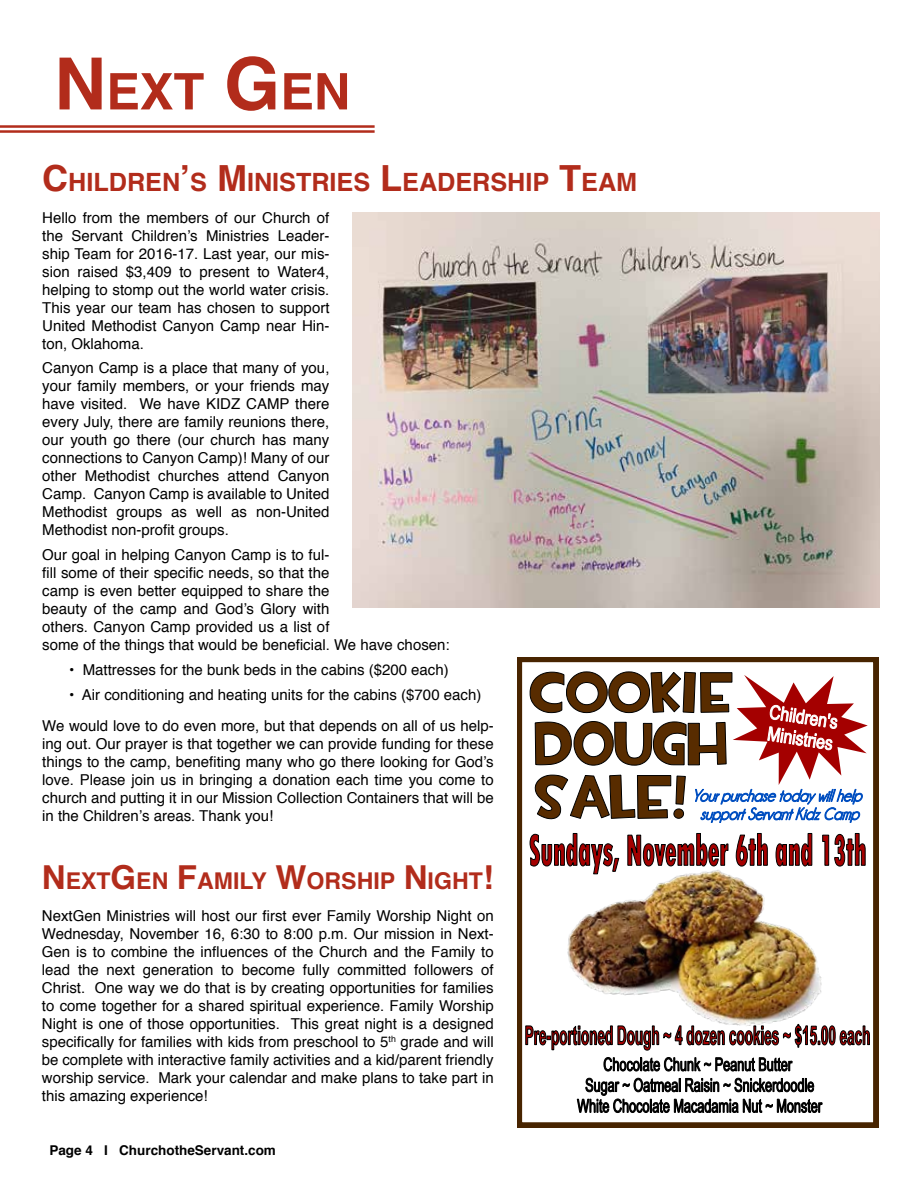
<style>
.page{position:relative;width:918px;height:1188px;background:#fff}
.page>*{position:absolute;margin:0;border:0;box-sizing:border-box;transform-origin:0 0}
.t1{font:700 50.4px "Helvetica";color:#b22c1b}
.t2{font:700 25.2px "Helvetica";color:#b22c1b}
.t3{font:700 23.1px "Helvetica";color:#b22c1b}
.t4{font:15px/18px "Helvetica";color:#000;text-align:justify}
.t5{font:700 13.5px "Helvetica";color:#000}
.s1{font-size:72px}
.s2{font-size:36px}
.s3{font-size:33px}
</style>
<div class="page">
<hr style="left:0;top:130px;width:375px;height:3px;background:#b22c1b">
<hr style="left:0;top:125px;width:375px;height:3px;background:#b22c1b">
<img style="left:517px;top:657px;width:361px;height:470px">
<svg style="left:603px;top:1057px;width:190px;height:15px"></svg>
<svg style="left:577px;top:1078px;width:246px;height:36px"></svg>
<svg style="left:525px;top:1024px;width:345px;height:27px"></svg>
<svg style="left:530px;top:671px;width:338px;height:152px"></svg>
<svg style="left:530px;top:833px;width:89px;height:41px"></svg>
<svg style="left:627px;top:833px;width:101px;height:33px"></svg>
<svg style="left:736px;top:833px;width:32px;height:34px"></svg>
<svg style="left:776px;top:833px;width:36px;height:33px"></svg>
<svg style="left:822px;top:833px;width:13px;height:34px"></svg>
<img style="left:835px;top:831px;width:44px;height:143px">
<img style="left:352px;top:212px;width:527px;height:396px">
<h1 class="t1" style="left:54px;top:51px;width:298px"><span class="s1">N</span>EXT <span class="s1">G</span>EN</h1>
<h2 class="t2" style="left:42px;top:162px;width:593px"><span class="s2">C</span>HILDREN<span class="s2">’</span>S <span class="s2">M</span>INISTRIES <span class="s2">L</span>EADERSHIP <span class="s2">T</span>EAM</h2>
<p class="t4" style="left:42px;top:209px;width:289px">Hello from the members of our Church of the Servant Children’s Ministries Leader&shy;ship Team for 2016-17. Last year, our mis&shy;sion raised $3,409 to present to Water4, helping to stomp out the world water crisis.<br>This year our team has chosen to support United Methodist Canyon Camp near Hin&shy;ton, Oklahoma.</p>
<p class="t4" style="left:42px;top:360px;width:289px">Canyon Camp is a place that many of you, your family members, or your friends may have visited. We have KIDZ CAMP there every July, there are family reunions there, our youth go there (our church has many connections to Canyon Camp)! Many of our other Methodist churches attend Canyon Camp. Canyon Camp is available to United Methodist groups as well as non-United Methodist non-profit groups.</p>
<p class="t4" style="left:42px;top:546px;width:409px;text-align:left">Our goal in helping Canyon Camp is to ful-<br>fill some of their specific needs, so that the<br>camp is even better equipped to share the<br>beauty of the camp and God’s Glory with<br>others. Canyon Camp provided us a list of<br>some of the things that would be beneficial. We have chosen:</p>
<p class="t4" style="left:69px;top:661px;width:381px">• Mattresses for the bunk beds in the cabins ($200 each)</p>
<p class="t4" style="left:42px;top:679px;width:453px;line-height:31.5px;text-indent:27px">• Air conditioning and heating units for the cabins ($700 each)<br>We would love to do even more, but that depends on all of us help-</p>
<p class="t4" style="left:42px;top:735px;width:453px">ing out. Our prayer is that together we can provide funding for these things to the camp, benefiting many who go there looking for God’s love. Please join us in bringing a donation each time you come to church and putting it in our Mission Collection Containers that will be in the Children’s areas. Thank you!</p>
<h3 class="t3" style="left:42px;top:862px;width:453px"><span class="s3">N</span> EXT<span class="s3">G</span> EN <span class="s3">F</span>AMILY <span class="s3">W</span>ORSHIP <span class="s3">N</span> IGHT<span class="s3">!</span></h3>
<p class="t4" style="left:42px;top:907px;width:453px">NextGen Ministries will host our first ever Family Worship Night on Wednesday, November 16, 6:30 to 8:00 p.m. Our mission in Next-Gen is to combine the influences of the Church and the Family to lead the next generation to become fully committed followers of Christ. One way we do that is by creating opportunities for families to come together for a shared spiritual experience. Family Worship Night is one of those opportunities. This great night is a designed specifically for families with kids from preschool to 5<sup>th</sup> grade and will be complete with interactive family activities and a kid/parent friendly worship service. Mark your calendar and make plans to take part in this amazing experience!</p>
<p class="t5" style="left:49px;top:1139px;width:228px">Page 4 I ChurchotheServant.com</p>
</div>
